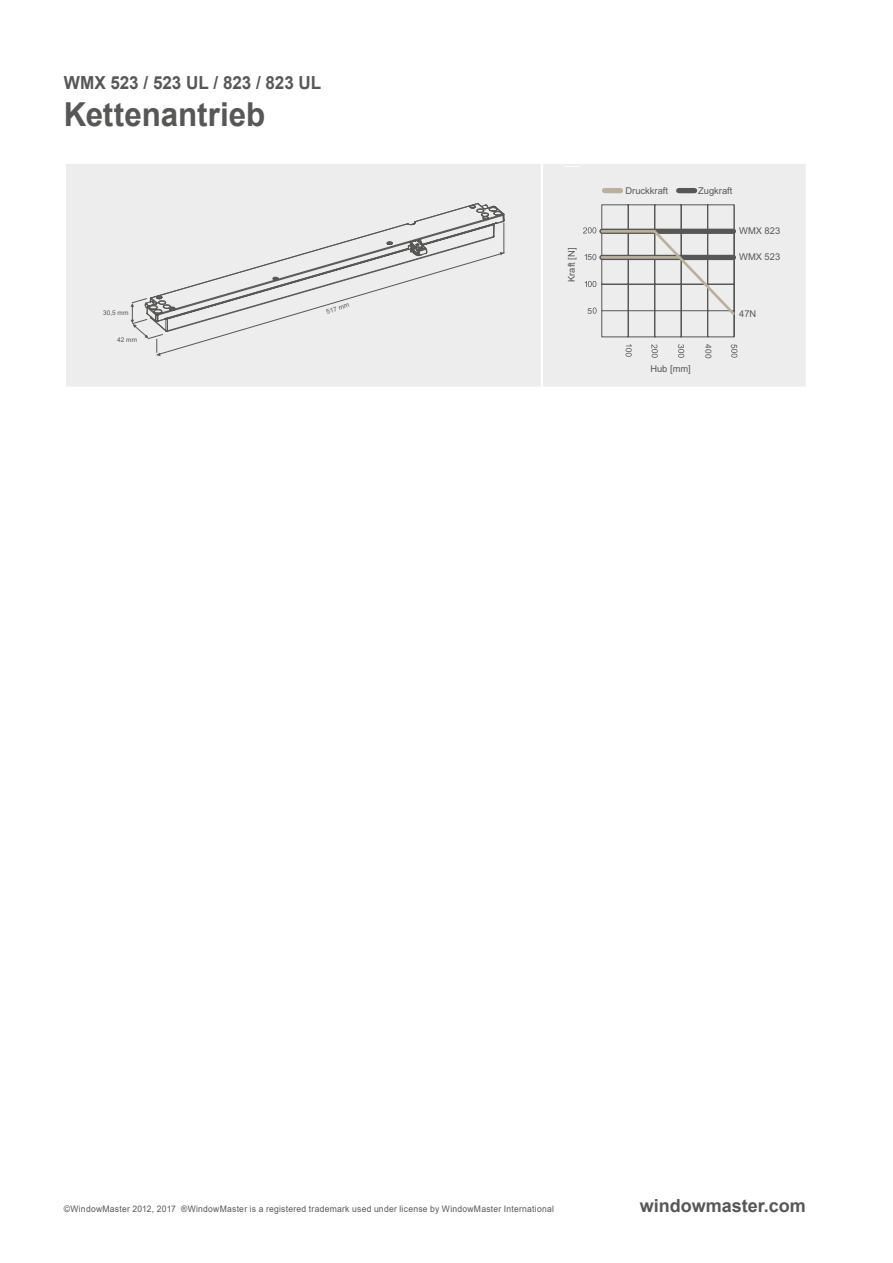
<style>
.page{position:relative;width:893px;height:1263px;background:#fff}
.page>*{position:absolute;margin:0;border:0;box-sizing:border-box;transform-origin:0 0}
.t1{font:700 33px "Arial";letter-spacing:-.005em;color:#575756;scale:.95 1}
.t2{font:700 18px "Arial";color:#575756;scale:.95 1}
.t3{font:700 18px "Arial";color:#575756}
.t4{font:9.3px "Arial";color:#575756}
.t5{font:9px "Arial";letter-spacing:.03em;color:#575756;scale:.95 1}
.t6{font:8.4px "Arial";color:#575756}
.t7{font:6.6px "Arial";color:#575756}
</style>
<div class="page">
<div style="left:66px;top:164px;width:740px;height:223px;background:#ededed"></div>
<hr style="left:541px;top:164px;width:2px;height:223px;background:#fff">
<svg style="left:131px;top:203px;width:373px;height:153px;background:#e2e2e2"></svg>
<svg style="left:731px;top:349px;width:6px;height:9px"></svg>
<div style="left:679px;top:188px;width:16px;height:5px;background:#575756"></div>
<svg style="left:651px;top:344px;width:7px;height:14px"></svg>
<svg style="left:626px;top:344px;width:6px;height:13px"></svg>
<svg style="left:678px;top:344px;width:6px;height:14px"></svg>
<svg style="left:583px;top:204px;width:154px;height:134px;background:#d7d7d6"></svg>
<div style="left:605px;top:188px;width:15px;height:5px;background:#bbb19a"></div>
<h2 class="t2" style="left:64px;top:70px;width:273px">WMX 523 / 523 UL / 823 / 823 UL</h2>
<h1 class="t1" style="left:64px;top:91px;width:214px">Kettenantrieb</h1>
<p class="t7" style="left:103px;top:308px;width:27px">30,5 mm</p>
<p class="t7" style="left:325px;top:308px;width:25px;rotate:-19deg">517 mm</p>
<p class="t7" style="left:117px;top:335px;width:21px">42 mm</p>
<p class="t4" style="left:565px;top:282px;width:36px;rotate:-90deg">Kraft [N]</p>
<p class="t6" style="left:587px;top:252px;width:6px">5</p>
<p class="t6" style="left:588px;top:305px;width:6px">5</p>
<p class="t4" style="left:625px;top:185px;width:44px">Druckkraft</p>
<p class="t4" style="left:698px;top:185px;width:36px">Zugkraft</p>
<p class="t4" style="left:739px;top:225px;width:42px">WMX 823</p>
<p class="t4" style="left:739px;top:251px;width:42px">WMX 523</p>
<p class="t4" style="left:650px;top:362px;width:42px">Hub [mm]</p>
<p class="t6" style="left:714px;top:344px;width:16px;rotate:90deg">400</p>
<p class="t4" style="left:739px;top:308px;width:19px">47N</p>
<p class="t6" style="left:740px;top:344px;width:6px;rotate:90deg">5</p>
<p class="t5" style="left:64px;top:1202px;width:518px">©WindowMaster 2012, 2017 ®WindowMaster is a registered trademark used under license by WindowMaster International</p>
<h2 class="t3" style="left:640px;top:1193px;width:168px">windowmaster.com</h2>
</div>
